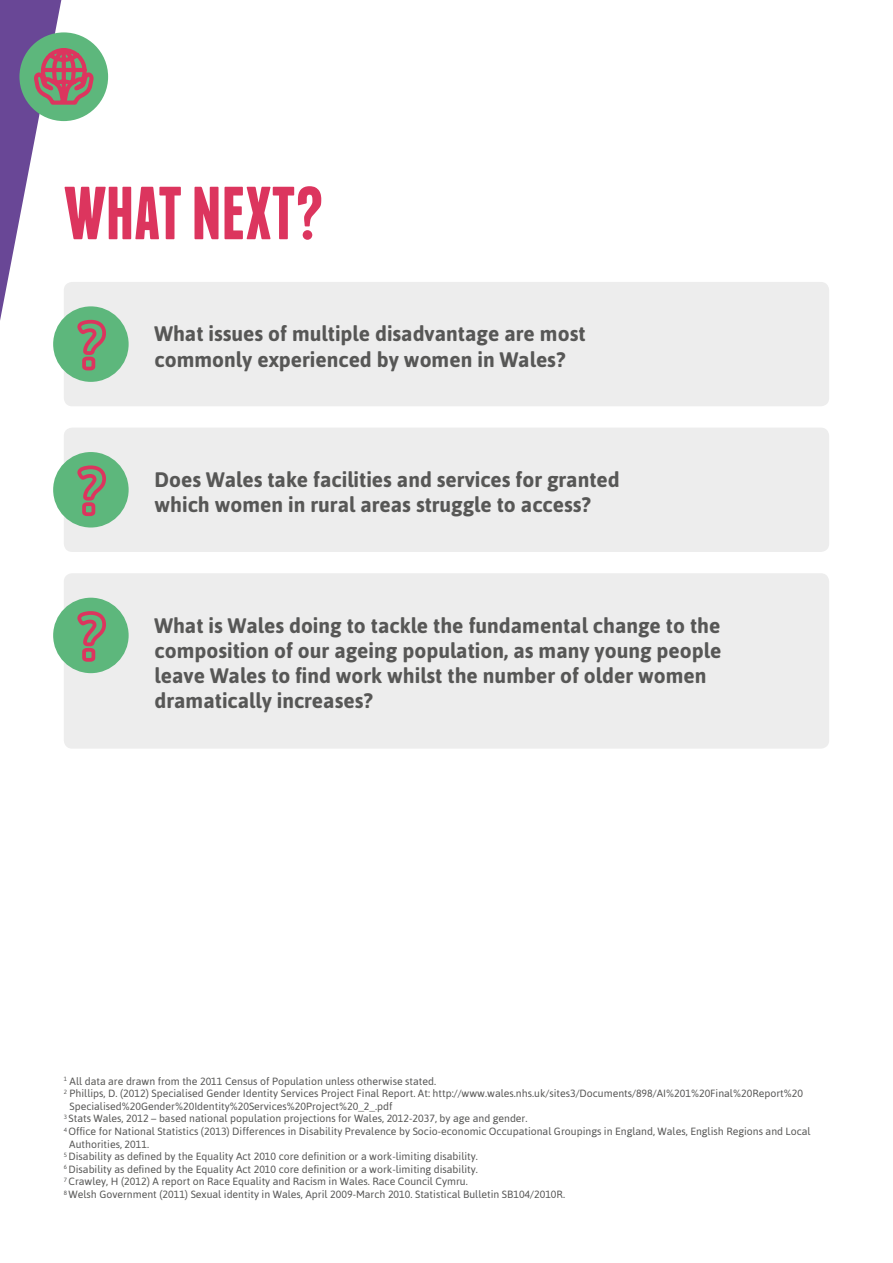
<style>
.page{position:relative;width:893px;height:1263px;background:#fff}
.page>*{position:absolute;margin:0;border:0;box-sizing:border-box;transform-origin:0 0}
.t1{font:700 75px "Franchise";letter-spacing:-.02em;color:#dc355e}
.t2{font:700 21px/25.2px "Asap";color:#575756}
.t3{font:10.5px "Asap";color:#575756}
</style>
<div class="page">
<div style="left:64px;top:282px;width:765px;height:124px;background:#ededed;border-radius:9px"></div>
<div style="left:64px;top:428px;width:765px;height:124px;background:#ededed;border-radius:9px"></div>
<div style="left:64px;top:573px;width:765px;height:176px;background:#ededed;border-radius:9px"></div>
<div style="left:53px;top:306px;width:76px;height:76px;background:#5db77c;border-radius:50%"></div>
<div style="left:53px;top:452px;width:76px;height:75px;background:#5db77c;border-radius:50%"></div>
<svg style="left:77px;top:465px;width:29px;height:52px"></svg>
<div style="left:53px;top:598px;width:76px;height:75px;background:#5db77c;border-radius:50%"></div>
<svg style="left:77px;top:611px;width:29px;height:51px"></svg>
<svg style="left:0;top:0;width:108px;height:372px"></svg>
<h1 class="t1" style="left:64px;top:178px;width:262px">WHAT NEXT?</h1>
<h2 class="t2" style="left:155px;top:321px;width:432px">What issues of multiple disadvantage are most commonly experienced by women in Wales?</h2>
<h2 class="t2" style="left:155px;top:467px;width:467px">Does Wales take facilities and services for granted which women in rural areas struggle to access?</h2>
<h2 class="t2" style="left:155px;top:612px;width:568px">What is Wales doing to tackle the fundamental change to the composition of our ageing population, as many young people leave Wales to find work whilst the number of older women dramatically increases?</h2>
<p class="t3" style="left:64px;top:1075px;width:374px"><sup>1</sup> All data are drawn from the 2011 Census of Population unless otherwise stated.</p>
<p class="t3" style="left:64px;top:1087px;width:741px"><sup>2</sup> Phillips, D. (2012) Specialised Gender Identity Services Project Final Report. At: http://www.wales.nhs.uk/sites3/Documents/898/AI%201%20Final%20Report%20</p>
<p class="t3" style="left:69px;top:1100px;width:325px">Specialised%20Gender%20Identity%20Services%20Project%20_2_.pdf</p>
<p class="t3" style="left:64px;top:1113px;width:465px"><sup>3</sup> Stats Wales, 2012 – based national population projections for Wales, 2012-2037, by age and gender.</p>
<p class="t3" style="left:64px;top:1125px;width:748px"><sup>4</sup> Office for National Statistics (2013) Differences in Disability Prevalence by Socio-economic Occupational Groupings in England, Wales, English Regions and Local</p>
<p class="t3" style="left:69px;top:1138px;width:81px">Authorities, 2011.</p>
<p class="t3" style="left:64px;top:1150px;width:416px"><sup>5</sup> Disability as defined by the Equality Act 2010 core definition or a work-limiting disability.</p>
<p class="t3" style="left:64px;top:1163px;width:416px"><sup>6</sup> Disability as defined by the Equality Act 2010 core definition or a work-limiting disability.</p>
<p class="t3" style="left:64px;top:1176px;width:405px"><sup>7</sup> Crawley, H (2012) A report on Race Equality and Racism in Wales. Race Council Cymru.</p>
<p class="t3" style="left:64px;top:1188px;width:503px"><sup>8</sup> Welsh Government (2011) Sexual identity in Wales, April 2009-March 2010. Statistical Bulletin SB104/2010R.</p>
</div>
